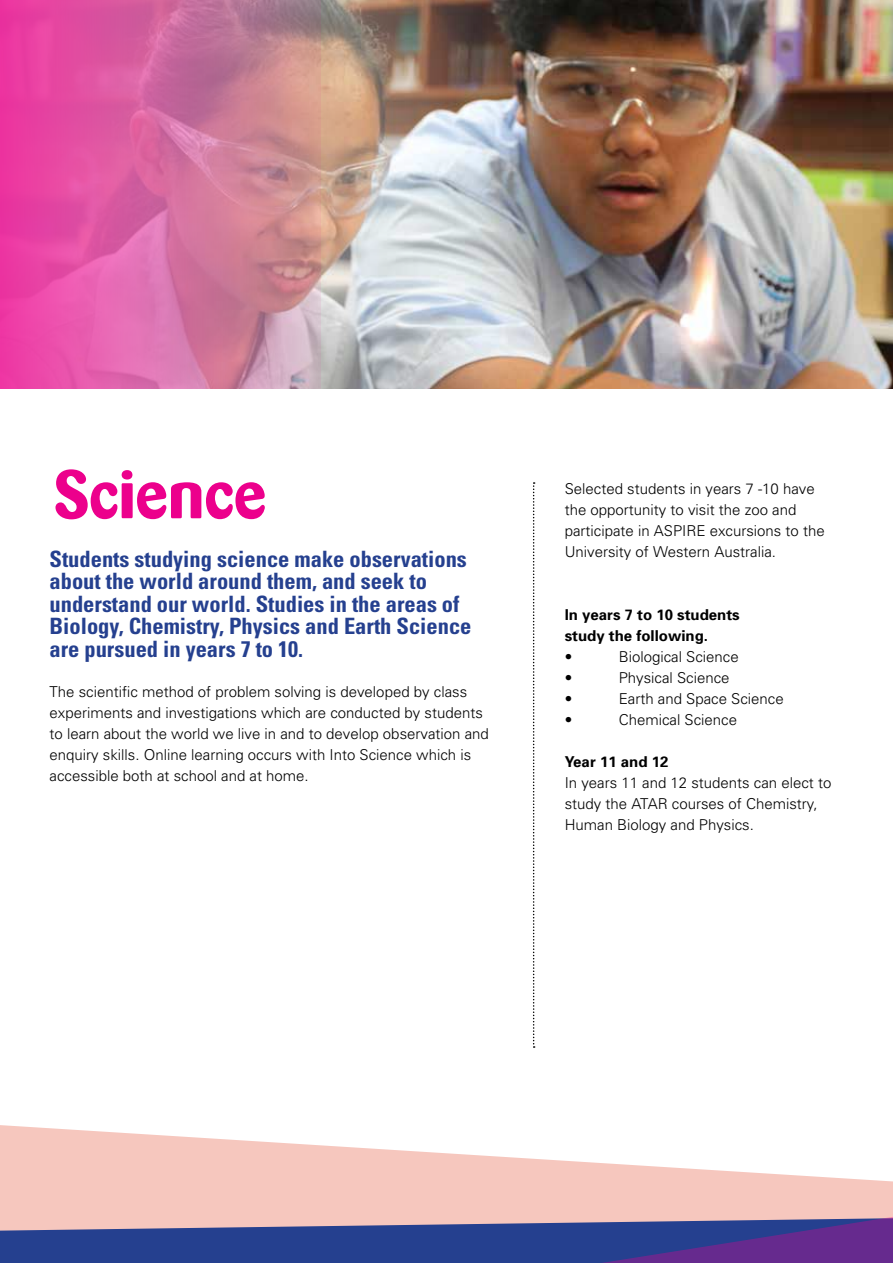
<style>
.page{position:relative;width:893px;height:1263px;background:#fff}
.page>*{position:absolute;margin:0;border:0;box-sizing:border-box;transform-origin:0 0}
.t1{font:700 67.5px "Barmeno";color:#ec008c}
.t2{font:700 condensed 22.5px/22.5px "Univers";color:#25408f}
.t3{font:300 15px/21px "Univers";color:#000}
.t4{font:700 15px/21px "Univers";color:#000}
</style>
<div class="page">
<img style="left:320px;top:0;width:573px;height:389px">
<svg style="left:533px;top:482px;width:2px;height:566px"></svg>
<svg style="left:0;top:0;width:320px;height:389px;background:#d66aa0"></svg>
<svg style="left:0;top:1125px;width:310px;height:93px;background:#f6ccc4"></svg>
<svg style="left:0;top:1218px;width:310px;height:45px;background:#555f99"></svg>
<svg style="left:310px;top:1144px;width:583px;height:119px;fill:#f6c7be"></svg>
<h1 class="t1" style="left:54px;top:454px;width:214px">Science</h1>
<h2 class="t2" style="left:50px;top:548px;width:424px">Students studying science make observations about the world around them, and seek to understand our world. Studies in the areas of Biology, Chemistry, Physics and Earth Science are pursued in years 7 to 10.</h2>
<p class="t3" style="left:50px;top:681px;width:441px">The scientific method of problem solving is developed by class experiments and investigations which are conducted by students to learn about the world we live in and to develop observation and enquiry skills. Online learning occurs with Into Science which is accessible both at school and at home.</p>
<p class="t3" style="left:565px;top:478px;width:262px">Selected students in years 7 -10 have the opportunity to visit the zoo and participate in ASPIRE excursions to the University of Western Australia.</p>
<p class="t4" style="left:565px;top:604px;width:177px">In years 7 to 10 students study the following.</p>
<p class="t3" style="left:565px;top:646px;width:9px">•</p>
<p class="t3" style="left:619px;top:646px;width:122px">Biological Science</p>
<p class="t3" style="left:565px;top:667px;width:9px">•</p>
<p class="t3" style="left:619px;top:667px;width:112px">Physical Science</p>
<p class="t3" style="left:565px;top:688px;width:9px">•</p>
<p class="t3" style="left:619px;top:688px;width:167px">Earth and Space Science</p>
<p class="t3" style="left:565px;top:709px;width:9px">•</p>
<p class="t3" style="left:619px;top:709px;width:120px">Chemical Science</p>
<p class="t4" style="left:565px;top:751px;width:105px">Year 11 and 12</p>
<p class="t3" style="left:565px;top:772px;width:268px">In years 11 and 12 students can elect to study the ATAR courses of Chemistry,<br>Human Biology and Physics.</p>
</div>
